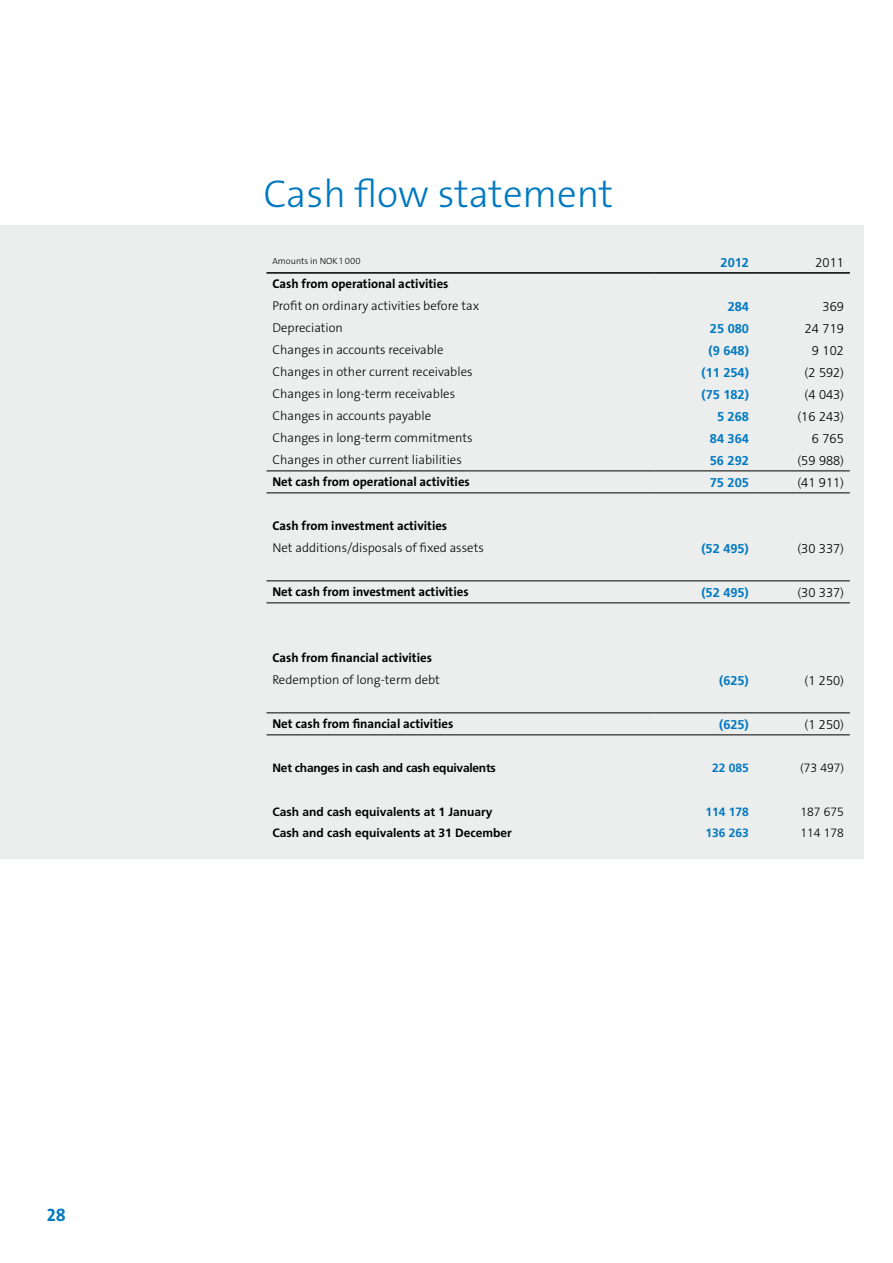
<style>
.page{position:relative;width:893px;height:1263px;background:#fff}
.page>*{position:absolute;margin:0;border:0;box-sizing:border-box;transform-origin:0 0}
.t1{font:39px "The Sans LP3 Lig";color:#0079c1}
.t2{font:18px "The Sans LP7 Bld";color:#0079c1}
.t3{font:12.75px "The Sans LP3 Lig";color:#000}
.t4{font:12.75px "The Sans LP7 Bld";color:#000}
.t5{font:300 12.75px "Frutiger";color:#000}
.t6{font:700 12.75px "Frutiger";color:#0079c1}
.t7{font:700 12px "Frutiger";color:#000}
.t8{font:700 12px "Frutiger";letter-spacing:-.02em;color:#000}
.t9{font:300 12px "Frutiger";color:#000}
.t10{font:700 12px "Frutiger";color:#0079c1}
.t11{font:9px "The Sans LP3 Lig";color:#000}
</style>
<div class="page">
<div style="left:0;top:225px;width:863px;height:634px;background:#eceded"></div>
<hr style="left:266px;top:272px;width:389px;height:2px;background:#000">
<hr style="left:655px;top:272px;width:100px;height:2px;background:#000">
<hr style="left:755px;top:272px;width:95px;height:2px;background:#000">
<hr style="left:266px;top:471px;width:389px;height:1px;background:#000">
<hr style="left:655px;top:471px;width:100px;height:1px;background:#000">
<hr style="left:755px;top:471px;width:95px;height:1px;background:#000">
<hr style="left:266px;top:493px;width:389px;height:1px;background:#000">
<hr style="left:655px;top:493px;width:100px;height:1px;background:#000">
<hr style="left:755px;top:493px;width:95px;height:1px;background:#000">
<hr style="left:266px;top:581px;width:389px;height:1px;background:#000">
<hr style="left:655px;top:581px;width:100px;height:1px;background:#000">
<hr style="left:755px;top:581px;width:95px;height:1px;background:#000">
<hr style="left:266px;top:603px;width:389px;height:1px;background:#000">
<hr style="left:655px;top:603px;width:100px;height:1px;background:#000">
<hr style="left:755px;top:603px;width:95px;height:1px;background:#000">
<hr style="left:266px;top:713px;width:389px;height:1px;background:#000">
<hr style="left:655px;top:713px;width:100px;height:1px;background:#000">
<hr style="left:755px;top:713px;width:95px;height:1px;background:#000">
<hr style="left:266px;top:735px;width:389px;height:1px;background:#000">
<hr style="left:655px;top:735px;width:100px;height:1px;background:#000">
<hr style="left:755px;top:735px;width:95px;height:1px;background:#000">
<h2 class="t2" style="left:47px;top:1203px;width:20px">28</h2>
<h1 class="t1" style="left:264px;top:169px;width:351px">Cash flow statement</h1>
<p class="t11" style="left:272px;top:255px;width:90px">Amounts in NOK 1 000</p>
<p class="t6" style="left:721px;top:255px;width:30px">2012</p>
<p class="t5" style="left:815px;top:255px;width:30px">2011</p>
<p class="t4" style="left:272px;top:276px;width:178px">Cash from operational activities</p>
<p class="t3" style="left:272px;top:298px;width:208px">Profit on ordinary activities before tax</p>
<p class="t6" style="left:728px;top:299px;width:23px">284</p>
<p class="t5" style="left:823px;top:299px;width:23px">369</p>
<p class="t3" style="left:272px;top:320px;width:72px">Depreciation</p>
<p class="t6" style="left:710px;top:321px;width:40px">25 080</p>
<p class="t5" style="left:805px;top:321px;width:40px">24 719</p>
<p class="t3" style="left:272px;top:342px;width:173px">Changes in accounts receivable</p>
<p class="t6" style="left:708px;top:343px;width:42px">(9 648)</p>
<p class="t5" style="left:812px;top:343px;width:33px">9 102</p>
<p class="t3" style="left:272px;top:364px;width:202px">Changes in other current receivables</p>
<p class="t6" style="left:701px;top:365px;width:49px">(11 254)</p>
<p class="t5" style="left:805px;top:365px;width:40px">(2 592)</p>
<p class="t3" style="left:272px;top:386px;width:184px">Changes in long-term receivables</p>
<p class="t6" style="left:701px;top:387px;width:49px">(75 182)</p>
<p class="t5" style="left:805px;top:387px;width:40px">(4 043)</p>
<p class="t3" style="left:272px;top:408px;width:160px">Changes in accounts payable</p>
<p class="t6" style="left:717px;top:409px;width:33px">5 268</p>
<p class="t5" style="left:798px;top:409px;width:48px">(16 243)</p>
<p class="t3" style="left:272px;top:430px;width:202px">Changes in long-term commitments</p>
<p class="t6" style="left:710px;top:431px;width:40px">84 364</p>
<p class="t5" style="left:812px;top:431px;width:33px">6 765</p>
<p class="t3" style="left:272px;top:452px;width:191px">Changes in other current liabilities</p>
<p class="t6" style="left:710px;top:453px;width:40px">56 292</p>
<p class="t5" style="left:798px;top:453px;width:48px">(59 988)</p>
<p class="t4" style="left:272px;top:474px;width:199px">Net cash from operational activities</p>
<p class="t6" style="left:710px;top:475px;width:40px">75 205</p>
<p class="t5" style="left:798px;top:475px;width:48px">(41 911)</p>
<p class="t4" style="left:272px;top:518px;width:176px">Cash from investment activities</p>
<p class="t3" style="left:272px;top:540px;width:213px">Net additions/disposals of fixed assets</p>
<p class="t6" style="left:701px;top:541px;width:49px">(52 495)</p>
<p class="t5" style="left:798px;top:541px;width:48px">(30 337)</p>
<p class="t4" style="left:272px;top:584px;width:198px">Net cash from investment activities</p>
<p class="t6" style="left:701px;top:585px;width:49px">(52 495)</p>
<p class="t5" style="left:798px;top:585px;width:48px">(30 337)</p>
<p class="t4" style="left:272px;top:650px;width:161px">Cash from financial activities</p>
<p class="t3" style="left:272px;top:672px;width:169px">Redemption of long-term debt</p>
<p class="t6" style="left:719px;top:673px;width:31px">(625)</p>
<p class="t5" style="left:805px;top:673px;width:40px">(1 250)</p>
<p class="t4" style="left:272px;top:716px;width:182px">Net cash from financial activities</p>
<p class="t6" style="left:719px;top:717px;width:31px">(625)</p>
<p class="t5" style="left:805px;top:717px;width:40px">(1 250)</p>
<p class="t8" style="left:272px;top:761px;width:225px">Net changes in cash and cash equivalents</p>
<p class="t10" style="left:712px;top:761px;width:38px">22 085</p>
<p class="t9" style="left:800px;top:761px;width:45px">(73 497)</p>
<p class="t7" style="left:272px;top:804px;width:222px">Cash and cash equivalents at 1 January</p>
<p class="t10" style="left:706px;top:804px;width:45px">114 178</p>
<p class="t9" style="left:800px;top:805px;width:45px">187 675</p>
<p class="t7" style="left:272px;top:826px;width:241px">Cash and cash equivalents at 31 December</p>
<p class="t10" style="left:706px;top:826px;width:45px">136 263</p>
<p class="t9" style="left:800px;top:826px;width:45px">114 178</p>
</div>
